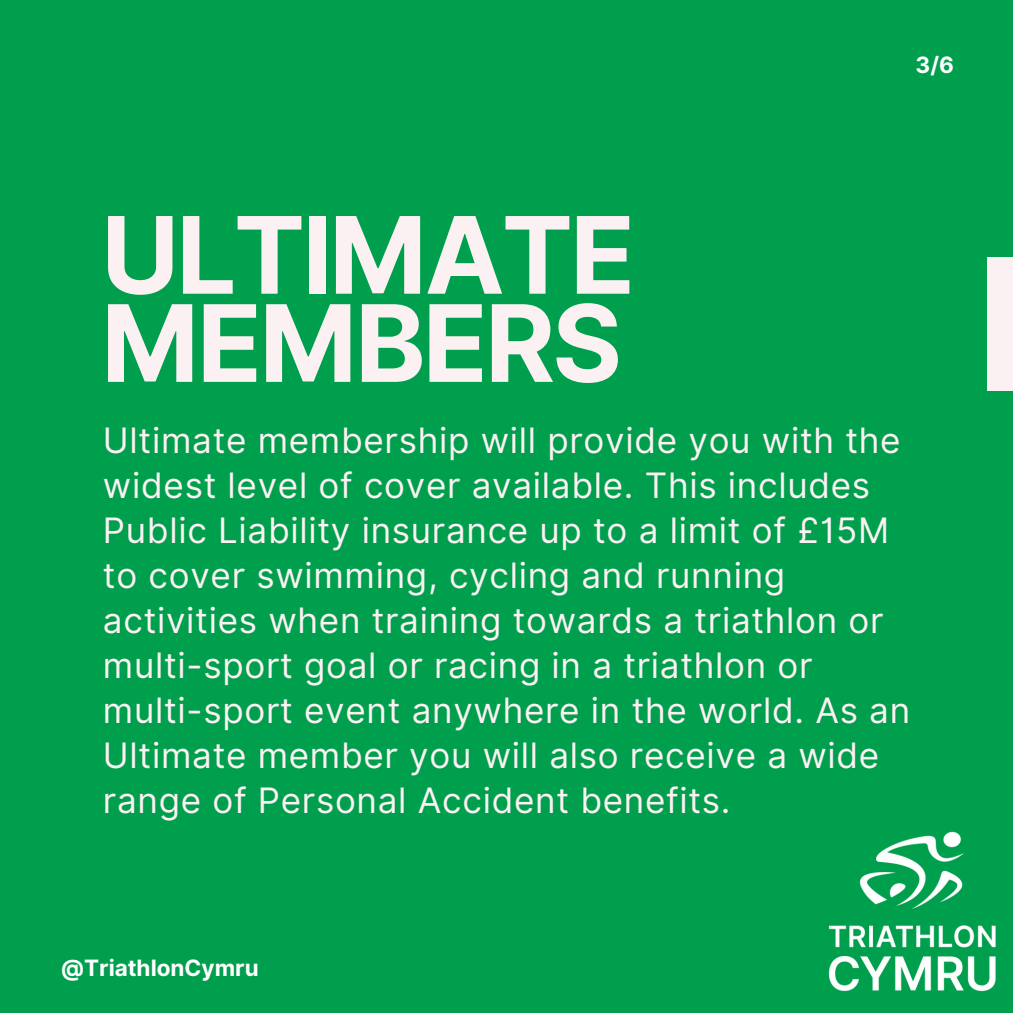
<style>
.page{position:relative;width:1013px;height:1013px;background:#fff}
.page>*{position:absolute;margin:0;border:0;box-sizing:border-box;transform-origin:0 0}
.t1{font:700 106.75px/88.1px "Inter";letter-spacing:-.03em;color:#fbf1f2}
.t2{font:35px/45px "Inter";letter-spacing:.02em;color:#fbf1f2}
.t3{font:700 22.5px "Inter";color:#fff}
</style>
<div class="page">
<div style="left:0;top:0;width:1012px;height:1012px;background:#009f4d"></div>
<div style="left:987px;top:258px;width:25px;height:133px;background:#fbf1f2"></div>
<img style="left:828px;top:831px;width:168px;height:161px">
<p class="t3" style="left:915px;top:51px;width:40px">3/6</p>
<h1 class="t1" style="left:101px;top:211px;width:535px">ULTIMATE<br>MEMBERS</h1>
<p class="t2" style="left:103px;top:417px;width:808px">Ultimate membership will provide you with the widest level of cover available. This includes Public Liability insurance up to a limit of £15M to cover swimming, cycling and running activities when training towards a triathlon or multi-sport goal or racing in a triathlon or multi-sport event anywhere in the world. As an Ultimate member you will also receive a wide range of Personal Accident benefits.</p>
<p class="t3" style="left:61px;top:954px;width:199px">@TriathlonCymru</p>
</div>
